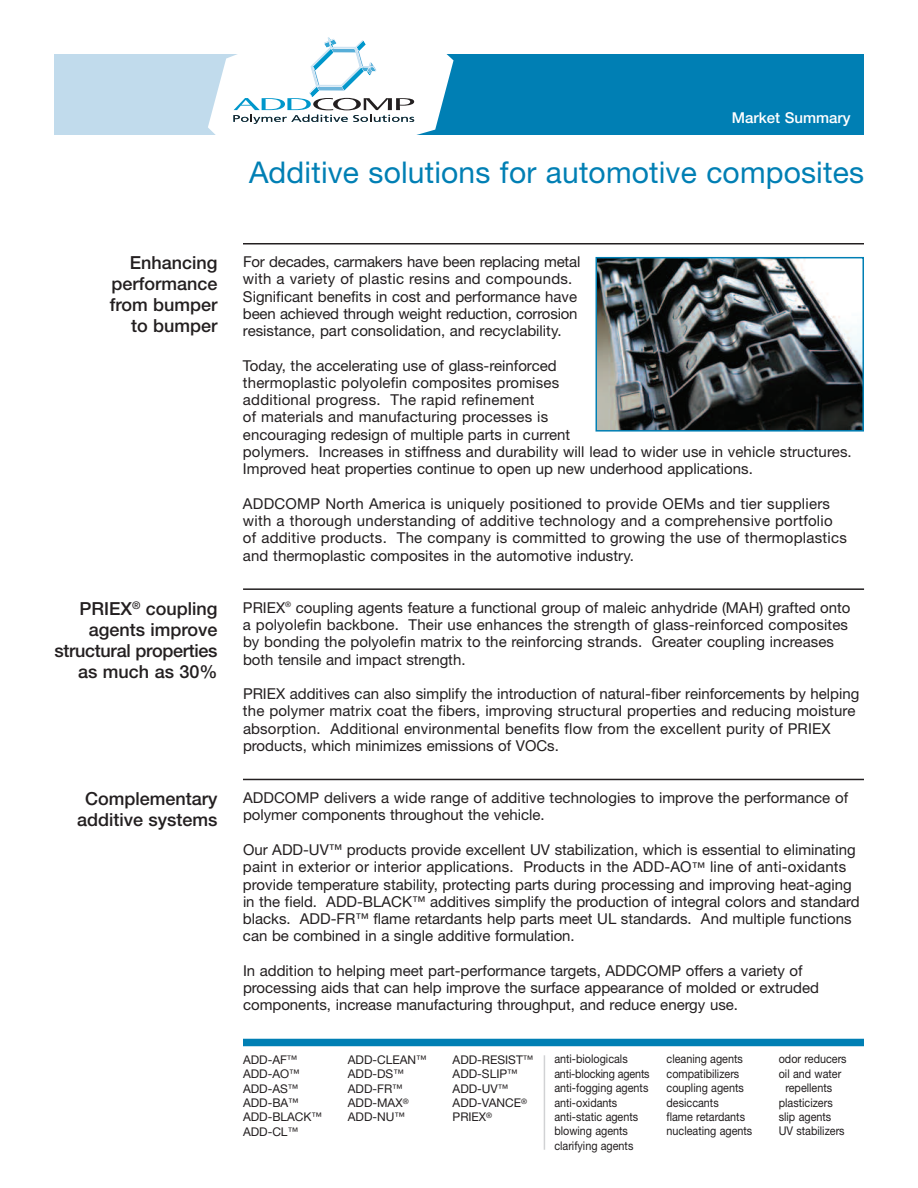
<style>
.page{position:relative;width:918px;height:1188px;background:#fff}
.page>*{position:absolute;margin:0;border:0;box-sizing:border-box;transform-origin:0 0}
.t1{font:30px "Helvetica Neue";letter-spacing:.005em;color:#007fb4}
.t2{font:500 18px/21px "Helvetica Neue";color:#231f20;text-align:right}
.t3{font:15px/17.2px "Helvetica Neue";color:#231f20}
.t4{font:500 15px "Helvetica Neue";color:#fff}
.t5{font:12px/14.4px "Helvetica Neue";color:#231f20;scale:.9 1}
.t6{font:12px/14.4px "Helvetica Neue";color:#231f20}
.s1{font-size:13.5px}
.s2{font-size:10.5px}
</style>
<div class="page">
<div style="left:195px;top:54px;width:669px;height:81px;background:#007fb4"></div>
<div style="left:54px;top:54px;width:204px;height:81px;background:#c1dbec"></div>
<svg style="left:208px;top:37px;width:246px;height:98px"></svg>
<hr style="left:243px;top:243px;width:621px;height:1px;background:#231f20">
<hr style="left:243px;top:588px;width:621px;height:2px;background:#231f20">
<hr style="left:243px;top:779px;width:621px;height:1px;background:#231f20">
<img style="left:599px;top:260px;width:262px;height:169px">
<div style="left:596px;top:257px;width:268px;height:175px;border:2px solid #007fb4"></div>
<hr style="left:544px;top:1055px;width:1px;height:95px;background:#d1d2d4">
<div style="left:243px;top:1039px;width:621px;height:7px;background:#007fb4"></div>
<p class="t4" style="left:732px;top:112px;width:120px">Market Summary</p>
<h1 class="t1" style="left:249px;top:162px;width:616px">Additive solutions for automotive composites</h1>
<p class="t2" style="left:110px;top:254px;width:109px">Enhancing performance from bumper to bumper</p>
<p class="t2" style="left:54px;top:600px;width:165px">PRIEX<sup>®</sup> coupling agents improve structural properties as much as 30%</p>
<p class="t2" style="left:77px;top:790px;width:142px;text-align:center">Complementary additive systems</p>
<p class="t3" style="left:243px;top:255px;width:339px">For decades, carmakers have been replacing metal with a variety of plastic resins and compounds.<br>Significant benefits in cost and performance have been achieved through weight reduction, corrosion resistance, part consolidation, and recyclability.</p>
<p class="t3" style="left:243px;top:358px;width:610px">Today, the accelerating use of glass-reinforced<br>thermoplastic polyolefin composites promises<br>additional progress. The rapid refinement<br>of materials and manufacturing processes is<br>encouraging redesign of multiple parts in current<br>polymers. Increases in stiffness and durability will lead to wider use in vehicle structures.<br>Improved heat properties continue to open up new underhood applications.</p>
<p class="t3" style="left:243px;top:496px;width:605px">ADDCOMP North America is uniquely positioned to provide OEMs and tier suppliers with a thorough understanding of additive technology and a comprehensive portfolio of additive products. The company is committed to growing the use of thermoplastics and thermoplastic composites in the automotive industry.</p>
<p class="t3" style="left:243px;top:600px;width:609px">PRIEX<sup>®</sup> coupling agents feature a functional group of maleic anhydride (MAH) grafted onto a polyolefin backbone. Their use enhances the strength of glass-reinforced composites by bonding the polyolefin matrix to the reinforcing strands. Greater coupling increases both tensile and impact strength.</p>
<p class="t3" style="left:243px;top:687px;width:618px">PRIEX additives can also simplify the introduction of natural-fiber reinforcements by helping the polymer matrix coat the fibers, improving structural properties and reducing moisture absorption. Additional environmental benefits flow from the excellent purity of PRIEX products, which minimizes emissions of VOCs.</p>
<p class="t3" style="left:243px;top:791px;width:607px">ADDCOMP delivers a wide range of additive technologies to improve the performance of polymer components throughout the vehicle.</p>
<p class="t3" style="left:243px;top:843px;width:618px">Our ADD-UV<span class="s1">™</span> products provide excellent UV stabilization, which is essential to eliminating paint in exterior or interior applications. Products in the ADD-AO<span class="s1">™</span> line of anti-oxidants provide temperature stability, protecting parts during processing and improving heat-aging in the field. ADD-BLACK<span class="s1">™</span> additives simplify the production of integral colors and standard blacks. ADD-FR<span class="s1">™</span> flame retardants help parts meet UL standards. And multiple functions can be combined in a single additive formulation.</p>
<p class="t3" style="left:243px;top:963px;width:578px">In addition to helping meet part-performance targets, ADDCOMP offers a variety of processing aids that can help improve the surface appearance of molded or extruded components, increase manufacturing throughput, and reduce energy use.</p>
<p class="t6" style="left:243px;top:1054px;width:81px">ADD-AF<span class="s2">™<br></span>ADD-AO<span class="s2">™<br></span>ADD-AS<span class="s2">™<br></span>ADD-BA<span class="s2">™<br></span>ADD-BLACK<span class="s2">™<br></span>ADD-CL<span class="s2">™</span></p>
<p class="t6" style="left:348px;top:1054px;width:80px">ADD-CLEAN<span class="s2">™<br></span>ADD-DS<span class="s2">™<br></span>ADD-FR<span class="s2">™<br></span>ADD-MAX<sup>®<br></sup>ADD-NU<span class="s2">™</span></p>
<p class="t6" style="left:453px;top:1054px;width:82px">ADD-RESIST<span class="s2">™<br></span>ADD-SLIP<span class="s2">™<br></span>ADD-UV<span class="s2">™<br></span>ADD-VANCE<sup>®<br></sup>PRIEX<sup>®</sup></p>
<p class="t5" style="left:554px;top:1053px;width:107px">anti-biologicals anti-blocking agents anti-fogging agents anti-oxidants anti-static agents blowing agents clarifying agents</p>
<p class="t5" style="left:667px;top:1053px;width:97px">cleaning agents compatibilizers coupling agents desiccants<br>flame retardants nucleating agents</p>
<p class="t5" style="left:779px;top:1053px;width:77px">odor reducers</p>
<p class="t5" style="left:779px;top:1067px;width:71px">oil and water</p>
<p class="t5" style="left:785px;top:1082px;width:53px">repellents</p>
<p class="t5" style="left:779px;top:1096px;width:61px">plasticizers</p>
<p class="t5" style="left:779px;top:1111px;width:60px">slip agents</p>
<p class="t5" style="left:779px;top:1125px;width:75px">UV stabilizers</p>
</div>
